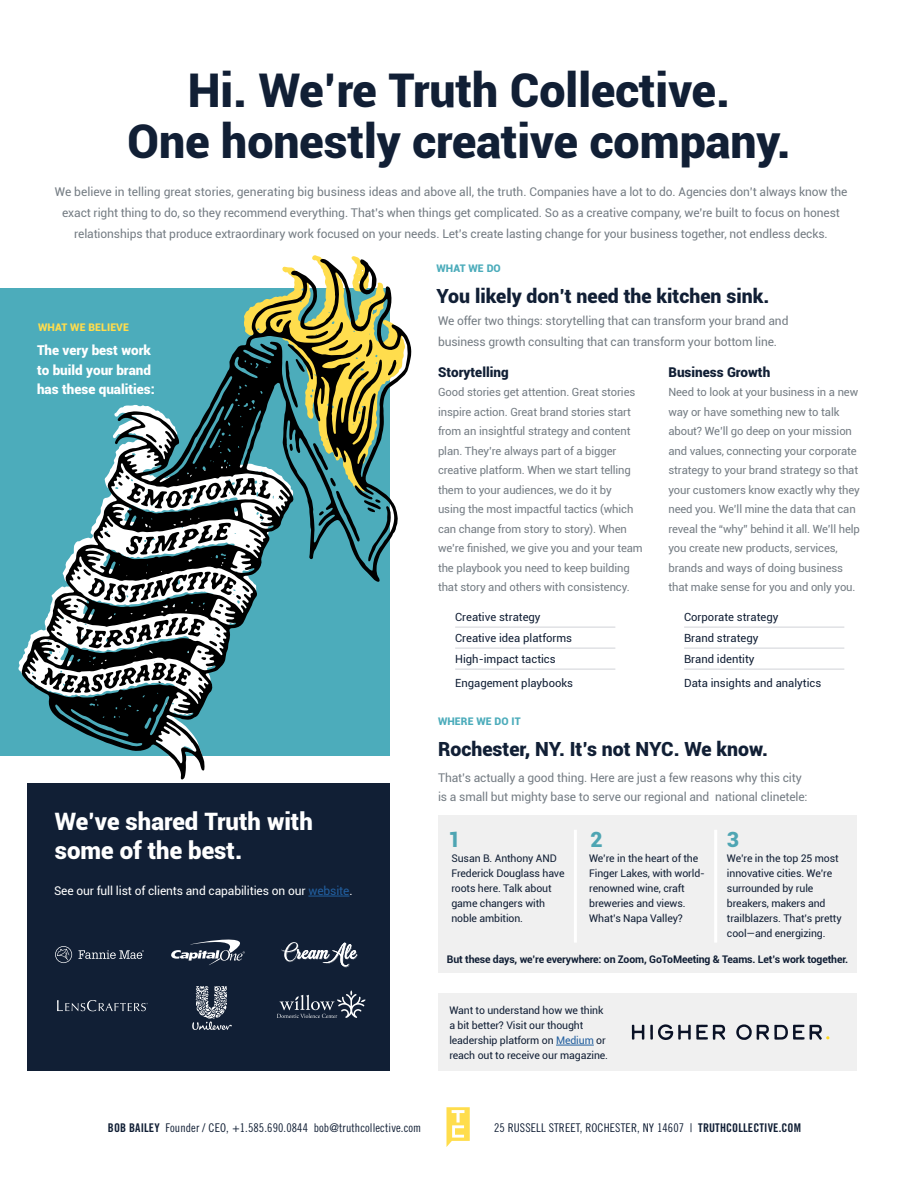
<style>
.page{position:relative;width:918px;height:1188px;background:#fff}
.page>*{position:absolute;margin:0;border:0;box-sizing:border-box;transform-origin:0 0}
.t1{font:900 46.5px/51px "Roboto";color:#111f35;text-align:center}
.t2{font:900 24px/28.5px "Roboto";color:#fff}
.t3{font:900 21px "Roboto";color:#4cacbb}
.t4{font:900 19.5px "Roboto";color:#111f35}
.t5{font:900 13.5px/19.5px "Roboto";color:#fff}
.t6{font:900 13.5px "Roboto";color:#111f35}
.t7{font:12px/21px "Roboto";letter-spacing:-.01em;color:#757d84}
.t8{font:12px "Trade Gothic Cond Eighteen";letter-spacing:.01em;color:#111f35}
.t9{font:12px "Roboto";letter-spacing:-.01em;color:#fff}
.t10{font:11.25px/19.5px "Roboto";letter-spacing:-.01em;color:#757d84}
.t11{font:11.25px/21px "Roboto";color:#111f35}
.t12{font:10.5px/15px "Roboto";letter-spacing:-.01em;color:#111f35}
.t13{font:700 10.5px "Roboto";letter-spacing:-.015em;color:#111f35}
.t14{font:900 10.5px "Roboto";letter-spacing:.01em;color:#4cacbb}
.t15{font:900 10.5px "Roboto";letter-spacing:.01em;color:#ffdd4d}
.s1{color:#215e9e}
.s2{font-family:"Trade Gothic Bold Cond Twenty"}
</style>
<div class="page">
<div style="left:438px;top:993px;width:418px;height:78px;background:#f0f0f0"></div>
<div style="left:0;top:289px;width:389px;height:467px;background:#4cacbb"></div>
<svg style="left:446px;top:1107px;width:24px;height:40px"></svg>
<svg style="left:21px;top:288px;width:390px;height:492px"></svg>
<svg style="left:104px;top:532px;width:6px;height:5px"></svg>
<svg style="left:118px;top:255px;width:287px;height:306px"></svg>
<svg style="left:32px;top:569px;width:217px;height:124px;background:#6e7d7f"></svg>
<div style="left:27px;top:783px;width:362px;height:288px;background:#111f35"></div>
<svg style="left:57px;top:1000px;width:91px;height:11px"></svg>
<svg style="left:277px;top:990px;width:89px;height:28px"></svg>
<svg style="left:55px;top:946px;width:17px;height:17px"></svg>
<svg style="left:79px;top:950px;width:65px;height:9px"></svg>
<svg style="left:281px;top:942px;width:77px;height:25px"></svg>
<svg style="left:171px;top:940px;width:74px;height:25px"></svg>
<div style="left:438px;top:816px;width:418px;height:157px;background:#f0f0f0"></div>
<hr style="left:574px;top:830px;width:3px;height:113px;background:#fff">
<hr style="left:714px;top:830px;width:3px;height:113px;background:#fff">
<hr style="left:308px;top:896px;width:41px;height:1px;background:#215e9e">
<hr style="left:455px;top:627px;width:160px;height:1px;background:#d1d2d7">
<hr style="left:455px;top:648px;width:160px;height:1px;background:#d1d2d7">
<hr style="left:455px;top:669px;width:160px;height:1px;background:#d1d2d7">
<hr style="left:684px;top:627px;width:160px;height:1px;background:#d1d2d7">
<hr style="left:684px;top:648px;width:160px;height:1px;background:#d1d2d7">
<hr style="left:684px;top:669px;width:160px;height:1px;background:#d1d2d7">
<svg style="left:192px;top:986px;width:40px;height:44px"></svg>
<svg style="left:632px;top:1025px;width:12px;height:15px"></svg>
<svg style="left:650px;top:1024px;width:75px;height:16px"></svg>
<svg style="left:736px;top:1024px;width:93px;height:16px"></svg>
<hr style="left:556px;top:1045px;width:38px;height:1px;background:#215e9e">
<h1 class="t1" style="left:127px;top:63px;width:665px">Hi. We’re Truth Collective.<br>One honestly creative company.</h1>
<p class="t7" style="left:55px;top:181px;width:794px;text-align:center">We believe in telling great stories, generating big business ideas and above all, the truth. Companies have a lot to do. Agencies don’t always know the exact right thing to do, so they recommend everything. That’s when things get complicated. So as a creative company, we’re built to focus on honest relationships that produce extraordinary work focused on your needs. Let’s create lasting change for your business together, not endless decks.</p>
<p class="t14" style="left:436px;top:261px;width:66px">WHAT WE DO</p>
<p class="t15" style="left:38px;top:320px;width:92px">WHAT WE BELIEVE</p>
<p class="t5" style="left:37px;top:340px;width:119px">The very best work to build your brand has these qualities:</p>
<h2 class="t2" style="left:55px;top:807px;width:260px">We’ve shared Truth with some of the best.</h2>
<p class="t9" style="left:54px;top:883px;width:300px">See our full list of clients and capabilities on our <span class="s1">website</span>.</p>
<h3 class="t4" style="left:436px;top:282px;width:334px">You likely don’t need the kitchen sink.</h3>
<p class="t7" style="left:438px;top:310px;width:352px">We offer two things: storytelling that can transform your brand and business growth consulting that can transform your bottom line.</p>
<p class="t6" style="left:668px;top:362px;width:103px">Business Growth</p>
<p class="t10" style="left:668px;top:382px;width:193px">Need to look at your business in a new way or have something new to talk about? We’ll go deep on your mission and values, connecting your corporate strategy to your brand strategy so that your customers know exactly why they need you. We’ll mine the data that can reveal the “why” behind it all. We’ll help you create new products, services, brands and ways of doing business that make sense for you and only you.</p>
<p class="t6" style="left:438px;top:362px;width:72px">Storytelling</p>
<p class="t10" style="left:438px;top:382px;width:206px">Good stories get attention. Great stories inspire action. Great brand stories start from an insightful strategy and content plan. They’re always part of a bigger creative platform. When we start telling them to your audiences, we do it by<br>using the most impactful tactics (which can change from story to story). When we’re finished, we give you and your team the playbook you need to keep building that story and others with consistency.</p>
<p class="t11" style="left:455px;top:606px;width:118px">Creative strategy<br>Creative idea platforms<br>High-impact tactics</p>
<p class="t11" style="left:455px;top:672px;width:119px">Engagement playbooks</p>
<p class="t14" style="left:438px;top:714px;width:84px">WHERE WE DO IT</p>
<p class="t11" style="left:684px;top:606px;width:96px">Corporate strategy<br>Brand strategy<br>Brand identity</p>
<p class="t11" style="left:684px;top:672px;width:139px">Data insights and analytics</p>
<h3 class="t4" style="left:438px;top:735px;width:331px">Rochester, NY. It’s not NYC. We know.</h3>
<p class="t7" style="left:438px;top:767px;width:371px;line-height:19.5px">That’s actually a good thing. Here are just a few reasons why this city is a small but mighty base to serve our regional and national clinetele:</p>
<h3 class="t3" style="left:448px;top:825px;width:14px">1</h3>
<h3 class="t3" style="left:591px;top:825px;width:14px">2</h3>
<h3 class="t3" style="left:727px;top:825px;width:14px">3</h3>
<p class="t12" style="left:451px;top:851px;width:115px">Susan B. Anthony AND<br>Frederick Douglass have roots here. Talk about game changers with noble ambition.</p>
<p class="t12" style="left:589px;top:851px;width:117px">We’re in the heart of the<br>Finger Lakes, with world&shy;renowned wine, craft breweries and views.<br>What’s Napa Valley?</p>
<p class="t12" style="left:727px;top:851px;width:116px">We’re in the top 25 most innovative cities. We’re surrounded by rule breakers, makers and trailblazers. That’s pretty cool—and energizing.</p>
<p class="t13" style="left:447px;top:952px;width:403px">But these days, we’re everywhere: on Zoom, GoToMeeting &amp; Teams. Let’s work together.</p>
<p class="t12" style="left:449px;top:1003px;width:160px">Want to understand how we think a bit better? Visit our thought leadership platform on <span class="s1">Medium</span> or reach out to receive our magazine.</p>
<p class="t8" style="left:108px;top:1121px;width:315px"><span class="s2">BOB BAILEY</span> Founder / CEO, +1.585.690.0844 bob@truthcollective.com</p>
<p class="t8" style="left:494px;top:1121px;width:308px">25 RUSSELL STREET, ROCHESTER, NY 14607 | <span class="s2">TRUTHCOLLECTIVE.COM</span></p>
</div>
